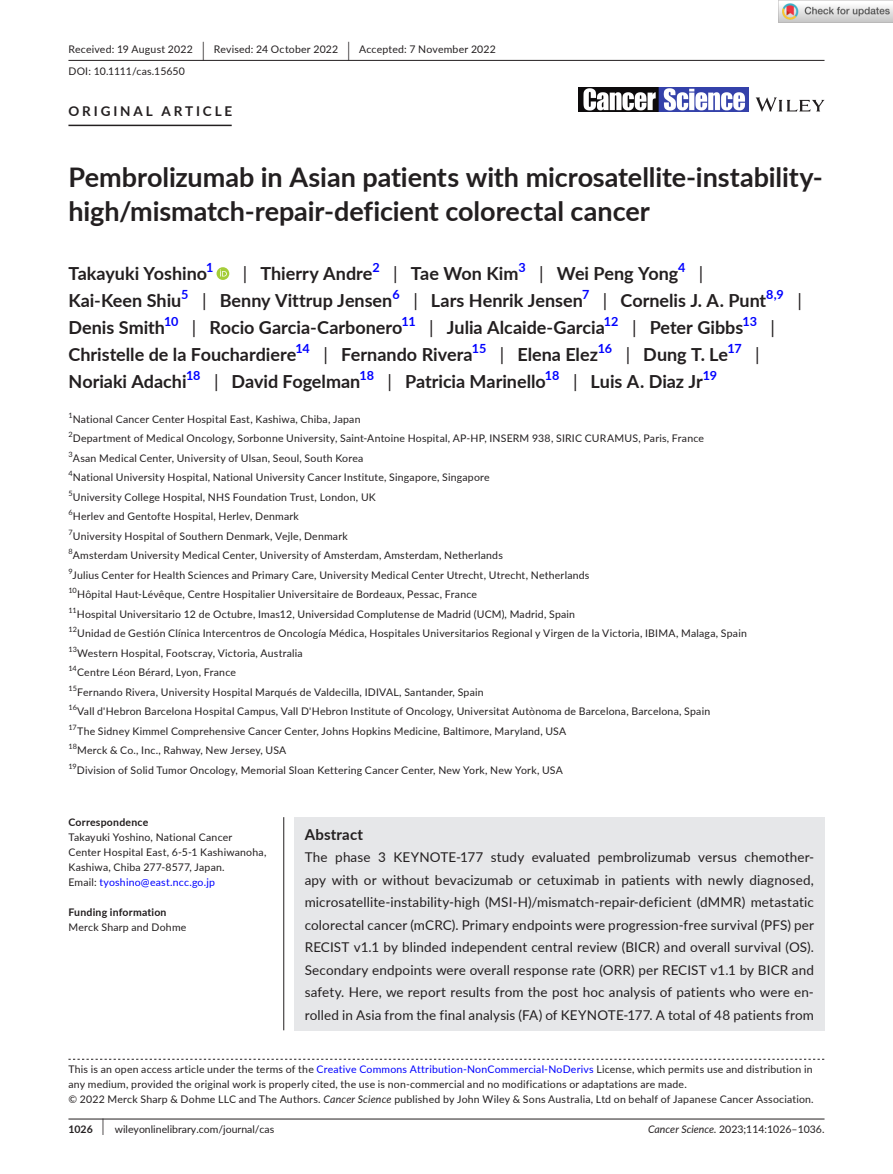
<style>
.page{position:relative;width:893px;height:1174px;background:#fff}
.page>*{position:absolute;margin:0;border:0;box-sizing:border-box;transform-origin:0 0}
.t1{font:700 27px/34.5px "Lato";letter-spacing:-.005em;color:#231f20}
.t2{font:700 18px "Lato";color:#231f20}
.t3{font:18px "Lato";color:#231f20}
.t4{font:700 15px "Lato";letter-spacing:.015em;color:#231f20}
.t5{font:13.5px/22.5px "Lato";letter-spacing:.01em;color:#231f20;text-align:justify}
.t6{font:700 13.5px "Lato";letter-spacing:.215em;color:#231f20}
.t7{font:700 12.6px "Lato";letter-spacing:-.01em;color:#00f}
.t8{font:10.5px/19.5px "Lato";letter-spacing:.02em;color:#231f20}
.t9{font:10.5px "Lato";color:#231f20}
.t10{font:700 10.5px "Lato";letter-spacing:.02em;color:#231f20}
.s1{font-size:19.65px}
.s2{font-weight:400}
.s3{color:#00f}
.s4{font-style:italic}
.s5{font-weight:700}
.s6{font-size:17.4px}
</style>
<div class="page">
<hr style="left:68px;top:1118px;width:756px;height:1px;background:#231f20">
<svg style="left:756px;top:97px;width:68px;height:15px"></svg>
<img style="left:578px;top:88px;width:170px;height:24px">
<hr style="left:68px;top:60px;width:756px;height:1px;background:#231f20">
<hr style="left:68px;top:125px;width:164px;height:1px;background:#231f20">
<svg style="left:217px;top:267px;width:12px;height:13px"></svg>
<svg style="left:220px;top:269px;width:7px;height:7px"></svg>
<div style="left:294px;top:817px;width:530px;height:213px;background:#e6e7e9"></div>
<hr style="left:283px;top:817px;width:1px;height:213px;background:#231f20">
<svg style="left:68px;top:1058px;width:756px;height:1px"></svg>
<img style="left:779px;top:0;width:114px;height:23px">
<p class="t8" style="left:68px;top:38px;width:429px;line-height:21.8px">Received: 19 August 2022 <span class="s1">|</span> Revised: 24 October 2022 <span class="s1">|</span> Accepted: 7 November 2022<br>DOI: 10.1111/cas.15650</p>
<p class="t6" style="left:68px;top:101px;width:165px">ORIGINAL ARTICLE</p>
<h1 class="t1" style="left:68px;top:159px;width:756px">Pembrolizumab in Asian patients with microsatellite-instability&shy;high/mismatch-repair-deficient colorectal cancer</h1>
<h2 class="t2" style="left:68px;top:260px;width:140px">Takayuki Yoshino</h2>
<p class="t7" style="left:206px;top:258px;width:9px">1</p>
<h2 class="t2" style="left:243px;top:260px;width:131px"><span class="s2">|</span> Thierry Andre</h2>
<p class="t7" style="left:372px;top:258px;width:9px">2</p>
<h2 class="t2" style="left:393px;top:260px;width:127px"><span class="s2">|</span> Tae Won Kim</h2>
<p class="t7" style="left:518px;top:258px;width:9px">3</p>
<h2 class="t2" style="left:539px;top:260px;width:141px"><span class="s2">|</span> Wei Peng Yong</h2>
<p class="t7" style="left:678px;top:258px;width:9px">4</p>
<h2 class="t3" style="left:699px;top:260px;width:6px">|</h2>
<h2 class="t2" style="left:68px;top:287px;width:114px">Kai-Keen Shiu</h2>
<p class="t7" style="left:181px;top:285px;width:9px">5</p>
<h2 class="t2" style="left:202px;top:287px;width:192px"><span class="s2">|</span> Benny Vittrup Jensen</h2>
<p class="t7" style="left:392px;top:285px;width:9px">6</p>
<h2 class="t2" style="left:413px;top:287px;width:171px"><span class="s2">|</span> Lars Henrik Jensen</h2>
<p class="t7" style="left:582px;top:285px;width:9px">7</p>
<h2 class="t2" style="left:603px;top:287px;width:165px"><span class="s2">|</span> Cornelis J. A. Punt</h2>
<p class="t7" style="left:766px;top:285px;width:19px">8,9</p>
<h2 class="t3" style="left:797px;top:287px;width:6px">|</h2>
<h2 class="t2" style="left:68px;top:314px;width:98px">Denis Smith</h2>
<p class="t7" style="left:164px;top:312px;width:16px">10</p>
<h2 class="t2" style="left:192px;top:314px;width:212px"><span class="s2">|</span> Rocio Garcia-Carbonero</h2>
<p class="t7" style="left:402px;top:312px;width:16px">11</p>
<h2 class="t2" style="left:429px;top:314px;width:177px"><span class="s2">|</span> Julia Alcaide-Garcia</h2>
<p class="t7" style="left:604px;top:312px;width:16px">12</p>
<h2 class="t2" style="left:632px;top:314px;width:113px"><span class="s2">|</span> Peter Gibbs</h2>
<p class="t7" style="left:743px;top:312px;width:16px">13</p>
<h2 class="t3" style="left:771px;top:314px;width:6px">|</h2>
<h2 class="t2" style="left:68px;top:341px;width:229px">Christelle de la Fouchardiere</h2>
<p class="t7" style="left:296px;top:339px;width:16px">14</p>
<h2 class="t2" style="left:323px;top:341px;width:151px"><span class="s2">|</span> Fernando Rivera</h2>
<p class="t7" style="left:472px;top:339px;width:16px">15</p>
<h2 class="t2" style="left:500px;top:341px;width:100px"><span class="s2">|</span> Elena Elez</h2>
<p class="t7" style="left:598px;top:339px;width:16px">16</p>
<h2 class="t2" style="left:626px;top:341px;width:104px"><span class="s2">|</span> Dung T. Le</h2>
<p class="t7" style="left:727px;top:339px;width:16px">17</p>
<h2 class="t3" style="left:755px;top:341px;width:6px">|</h2>
<h2 class="t2" style="left:68px;top:368px;width:120px">Noriaki Adachi</h2>
<p class="t7" style="left:186px;top:366px;width:16px">18</p>
<h2 class="t2" style="left:214px;top:368px;width:148px"><span class="s2">|</span> David Fogelman</h2>
<p class="t7" style="left:359px;top:366px;width:16px">18</p>
<h2 class="t2" style="left:387px;top:368px;width:160px"><span class="s2">|</span> Patricia Marinello</h2>
<p class="t7" style="left:545px;top:366px;width:16px">18</p>
<h2 class="t2" style="left:573px;top:368px;width:131px"><span class="s2">|</span> Luis A. Diaz Jr</h2>
<p class="t7" style="left:703px;top:366px;width:16px">19</p>
<p class="t8" style="left:68px;top:408px;width:680px"><sup>1</sup>National Cancer Center Hospital East, Kashiwa, Chiba, Japan<br><sup>2</sup>Department of Medical Oncology, Sorbonne University, Saint-Antoine Hospital, AP-HP, INSERM 938, SIRIC CURAMUS, Paris, France<br><sup>3</sup>Asan Medical Center, University of Ulsan, Seoul, South Korea<br><sup>4</sup>National University Hospital, National University Cancer Institute, Singapore, Singapore<br><sup>5</sup>University College Hospital, NHS Foundation Trust, London, UK<br><sup>6</sup>Herlev and Gentofte Hospital, Herlev, Denmark<br><sup>7</sup>University Hospital of Southern Denmark, Vejle, Denmark<br><sup>8</sup>Amsterdam University Medical Center, University of Amsterdam, Amsterdam, Netherlands<br><sup>9</sup>Julius Center for Health Sciences and Primary Care, University Medical Center Utrecht, Utrecht, Netherlands<br><sup>10</sup>Hôpital Haut-Lévêque, Centre Hospitalier Universitaire de Bordeaux, Pessac, France<br><sup>11</sup>Hospital Universitario 12 de Octubre, Imas12, Universidad Complutense de Madrid (UCM), Madrid, Spain<br><sup>12</sup>Unidad de Gestión Clínica Intercentros de Oncología Médica, Hospitales Universitarios Regional y Virgen de la Victoria, IBIMA, Malaga, Spain <sup>13</sup>Western Hospital, Footscray, Victoria, Australia<br><sup>14</sup>Centre Léon Bérard, Lyon, France<br><sup>15</sup>Fernando Rivera, University Hospital Marqués de Valdecilla, IDIVAL, Santander, Spain<br><sup>16</sup>Vall d'Hebron Barcelona Hospital Campus, Vall D'Hebron Institute of Oncology, Universitat Autònoma de Barcelona, Barcelona, Spain<br><sup>17</sup>The Sidney Kimmel Comprehensive Cancer Center, Johns Hopkins Medicine, Baltimore, Maryland, USA<br><sup>18</sup>Merck &amp; Co., Inc., Rahway, New Jersey, USA<br><sup>19</sup>Division of Solid Tumor Oncology, Memorial Sloan Kettering Cancer Center, New York, New York, USA</p>
<p class="t10" style="left:68px;top:814px;width:81px">Correspondence</p>
<p class="t8" style="left:68px;top:829px;width:199px;line-height:15px">Takayuki Yoshino, National Cancer Center Hospital East, 6-5-1 Kashiwanoha, Kashiwa, Chiba 277-8577, Japan.<br>Email: <span class="s3">tyoshino@east.ncc.go.jp</span></p>
<p class="t10" style="left:68px;top:904px;width:100px">Funding information</p>
<p class="t8" style="left:68px;top:916px;width:119px">Merck Sharp and Dohme</p>
<h3 class="t4" style="left:305px;top:823px;width:60px">Abstract</h3>
<p class="t5" style="left:305px;top:845px;width:511px">The phase 3 KEYNOTE-177 study evaluated pembrolizumab versus chemother&shy;apy with or without bevacizumab or cetuximab in patients with newly diagnosed, microsatellite-instability-high (MSI-H)/mismatch-repair-deficient (dMMR) metastatic colorectal cancer (mCRC). Primary endpoints were progression-free survival (PFS) per RECIST v1.1 by blinded independent central review (BICR) and overall survival (OS).<br>Secondary endpoints were overall response rate (ORR) per RECIST v1.1 by BICR and safety. Here, we report results from the post hoc analysis of patients who were en&shy;rolled in Asia from the final analysis (FA) of KEYNOTE-177. A total of 48 patients from</p>
<p class="t8" style="left:68px;top:1061px;width:747px;line-height:15px">This is an open access article under the terms of the <span class="s3">Creative Commons Attribution-NonCommercial-NoDerivs</span> License, which permits use and distribution in any medium, provided the original work is properly cited, the use is non-commercial and no modifications or adaptations are made.<br>© 2022 Merck Sharp &amp; Dohme LLC and The Authors. <span class="s4">Cancer Science</span> published by John Wiley &amp; Sons Australia, Ltd on behalf of Japanese Cancer Association.</p>
<p class="t9" style="left:68px;top:1121px;width:207px"><span class="s5">1026</span> <span class="s6">|</span> wileyonlinelibrary.com/journal/cas</p>
<p class="t9" style="left:648px;top:1121px;width:178px"><span class="s4">Cancer Science.</span> 2023;114:1026–1036.</p>
</div>
